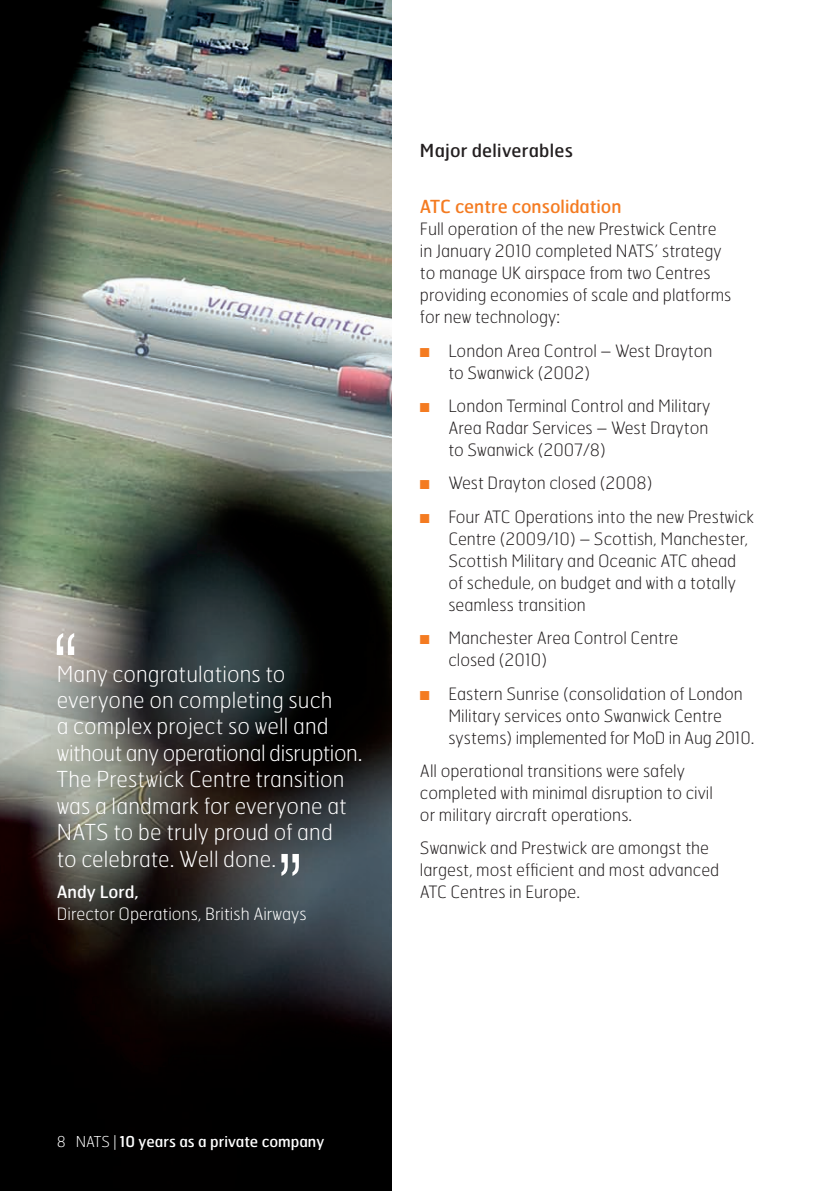
<style>
.page{position:relative;width:840px;height:1191px;background:#fff}
.page>*{position:absolute;margin:0;border:0;box-sizing:border-box;transform-origin:0 0}
.t1{font:100 22px/26.4px "Hermes";letter-spacing:.005em;color:#fff}
.Sub_sub_blue_01{font:18px "Hermes";color:#f47b21}
.Subhead{font:18px "Hermes";letter-spacing:.015em;color:#231f20}
.Body{font:100 17px/22px "Hermes";color:#231f20}
.t2{font:100 17px/22px "Hermes";color:#fff}
.t3{font:15px "Hermes";color:#fff}
.s1{font-weight:400}
.s2{color:#f47b21}
.s3{font-weight:100}
</style>
<div class="page">
<img style="left:0;top:0;width:391px;height:1191px">
<svg style="left:281px;top:854px;width:18px;height:22px"></svg>
<svg style="left:57px;top:633px;width:17px;height:22px"></svg>
<p class="t1" style="left:57px;top:660px;width:307px">Many congratulations to everyone on completing such<br>a complex project so well and without any operational disruption.<br>The Prestwick Centre transition was a landmark for everyone at<br>NATS to be truly proud of and<br>to celebrate. Well done.</p>
<p class="t2" style="left:57px;top:881px;width:251px"><span class="s1">Andy Lord,<br></span>Director Operations, British Airways</p>
<p class="Subhead" style="left:420px;top:138px;width:154px">Major deliverables</p>
<p class="Sub_sub_blue_01" style="left:420px;top:195px;width:203px">ATC centre consolidation</p>
<p class="Body" style="left:420px;top:218px;width:313px">Full operation of the new Prestwick Centre in January 201 0 completed NATS’ strategy to manage UK airspace from two Centres providing economies of scale and platforms for new technology:</p>
<p class="Body" style="left:448px;top:339px;width:265px;text-indent:-28px"><span class="s2">■</span> London Area Control – West Drayton to Swanwick (2002)</p>
<p class="Body" style="left:448px;top:394px;width:263px;text-indent:-28px"><span class="s2">■</span> London Terminal Control and Military<br>Area Radar Services – West Drayton to Swanwick (2007/8)</p>
<p class="Body" style="left:420px;top:472px;width:234px"><span class="s2">■</span> West Drayton closed (2008)</p>
<p class="Body" style="left:448px;top:505px;width:307px;text-indent:-28px"><span class="s2">■</span> Four ATC Operations into the new Prestwick Centre (2009/1 0) – Scottish, Manchester, Scottish Military and Oceanic ATC ahead of schedule, on budget and with a totally seamless transition</p>
<p class="Body" style="left:448px;top:626px;width:231px;text-indent:-28px"><span class="s2">■</span> Manchester Area Control Centre closed (201 0)</p>
<p class="Body" style="left:448px;top:682px;width:307px;text-indent:-28px"><span class="s2">■</span> Eastern Sunrise (consolidation of London<br>Military services onto Swanwick Centre systems) implemented for MoD in Aug 201 0.</p>
<p class="Body" style="left:420px;top:759px;width:294px">All operational transitions were safely completed with minimal disruption to civil or military aircraft operations.</p>
<p class="Body" style="left:420px;top:836px;width:301px">Swanwick and Prestwick are amongst the largest, most efficient and most advanced<br>ATC Centres in Europe.</p>
<p class="t3" style="left:76px;top:1131px;width:250px"><span class="s3">NATS |</span> 10 years as a private company</p>
</div>
